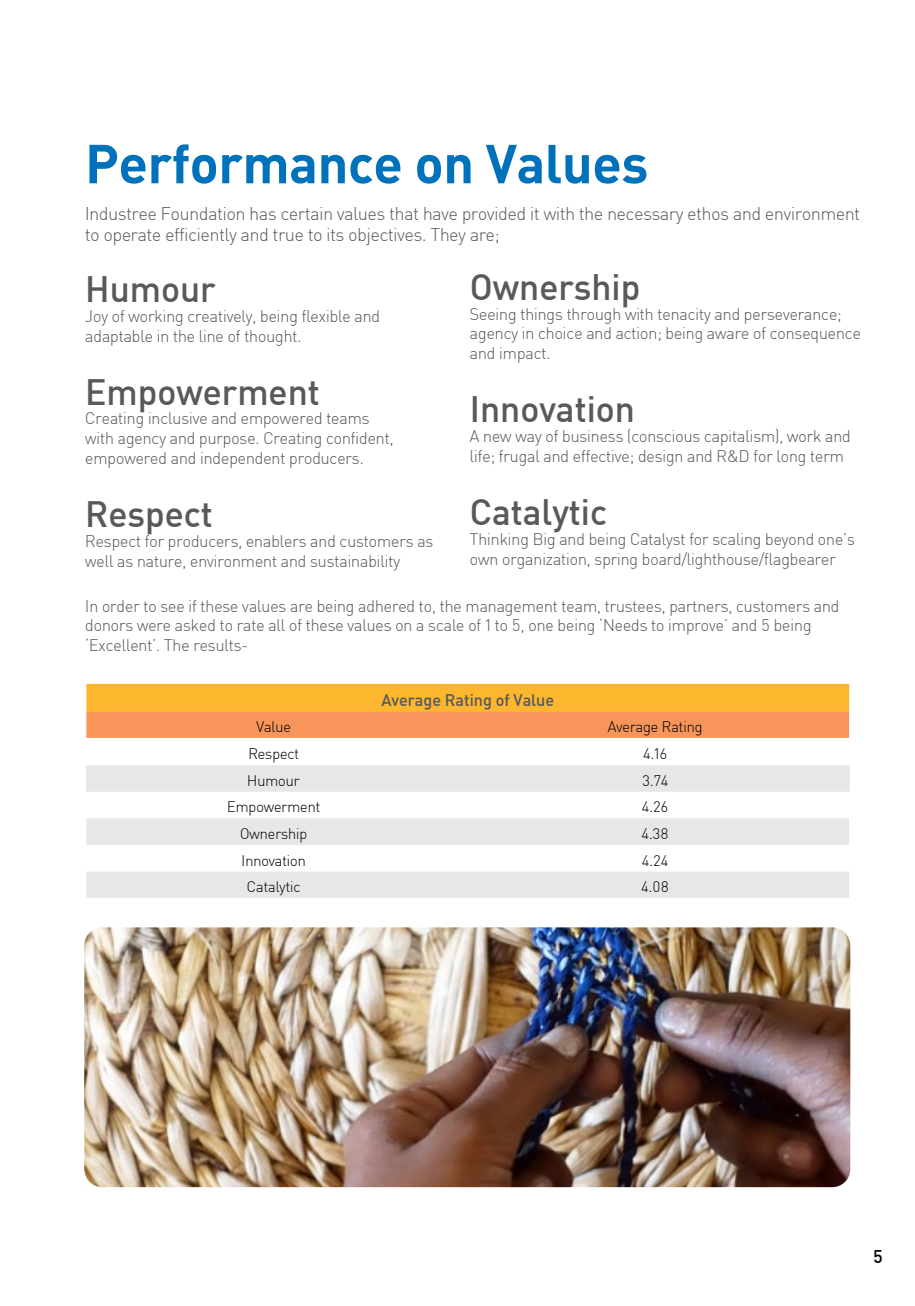
<style>
.page{position:relative;width:915px;height:1306px;background:#fff}
.page>*{position:absolute;margin:0;border:0;box-sizing:border-box;transform-origin:0 0}
.t1{font:700 54px "Sapient Sans";color:#0072bc}
.t2{font:500 36px "Sapient Sans";color:#58595b}
.t3{font:300 18px/21.6px "Sapient Sans";color:#58595b}
.t4{font:500 18px "Sapient Sans";color:#000}
.t5{font:300 16.5px/19.8px "Sapient Sans";color:#58595b}
.t6{font:500 16.5px "Sapient Sans";color:#58595b}
.t7{font:300 15px "Sapient Sans";color:#000}
</style>
<div class="page">
<svg style="left:86px;top:765px;width:763px;height:132px;fill:#e6e7e8"></svg>
<svg style="left:86px;top:684px;width:763px;height:54px;background:#faa644"></svg>
<hr style="left:848px;top:791px;width:2px;height:27px;background:#fff">
<hr style="left:848px;top:818px;width:2px;height:27px;background:#fff">
<hr style="left:848px;top:845px;width:2px;height:26px;background:#fff">
<hr style="left:848px;top:871px;width:2px;height:26px;background:#fff">
<img style="left:84px;top:927px;width:766px;height:260px">
<h1 class="t1" style="left:85px;top:128px;width:564px">Performance on Values</h1>
<p class="t3" style="left:85px;top:202px;width:776px">Industree Foundation has certain values that have provided it with the necessary ethos and environment to operate efficiently and true to its objectives. They are;</p>
<h2 class="t2" style="left:85px;top:266px;width:132px">Humour</h2>
<p class="t5" style="left:85px;top:306px;width:296px">Joy of working creatively, being flexible and adaptable in the line of thought.</p>
<h2 class="t2" style="left:85px;top:368px;width:236px">Empowerment</h2>
<p class="t5" style="left:85px;top:408px;width:309px">Creating inclusive and empowered teams with agency and purpose. Creating confident, empowered and independent producers.</p>
<h2 class="t2" style="left:85px;top:491px;width:129px">Respect</h2>
<p class="t5" style="left:85px;top:531px;width:349px">Respect for producers, enablers and customers as well as nature, environment and sustainability</p>
<p class="t5" style="left:85px;top:595px;width:755px">In order to see if these values are being adhered to, the management team, trustees, partners, customers and donors were asked to rate all of these values on a scale of 1 to 5, one being ‘Needs to improve’ and 5 being ‘Excellent’. The results-</p>
<h2 class="t2" style="left:470px;top:264px;width:172px">Ownership</h2>
<p class="t5" style="left:470px;top:303px;width:392px">Seeing things through with tenacity and perseverance; agency in choice and action; being aware of consequence and impact.</p>
<h2 class="t2" style="left:470px;top:386px;width:166px">Innovation</h2>
<p class="t5" style="left:470px;top:426px;width:382px">A new way of business (conscious capitalism), work and life; frugal and effective; design and R&amp;D for long term</p>
<h2 class="t2" style="left:470px;top:489px;width:139px">Catalytic</h2>
<p class="t5" style="left:470px;top:528px;width:386px">Thinking Big and being Catalyst for scaling beyond one’s own organization, spring board/lighthouse/flagbearer</p>
<p class="t6" style="left:381px;top:689px;width:174px">Average Rating of Value</p>
<p class="t7" style="left:256px;top:718px;width:36px">Value</p>
<p class="t7" style="left:607px;top:718px;width:96px">Average Rating</p>
<p class="t7" style="left:248px;top:744px;width:52px">Respect</p>
<p class="t7" style="left:642px;top:744px;width:26px">4.16</p>
<p class="t7" style="left:247px;top:771px;width:54px">Humour</p>
<p class="t7" style="left:642px;top:771px;width:28px">3.74</p>
<p class="t7" style="left:227px;top:797px;width:94px">Empowerment</p>
<p class="t7" style="left:641px;top:797px;width:28px">4.26</p>
<p class="t7" style="left:240px;top:824px;width:69px">Ownership</p>
<p class="t7" style="left:641px;top:824px;width:29px">4.38</p>
<p class="t7" style="left:241px;top:851px;width:66px">Innovation</p>
<p class="t7" style="left:641px;top:851px;width:28px">4.24</p>
<p class="t7" style="left:247px;top:877px;width:55px">Catalytic</p>
<p class="t7" style="left:641px;top:877px;width:29px">4.08</p>
<p class="t4" style="left:872px;top:1244px;width:12px">5</p>
</div>
